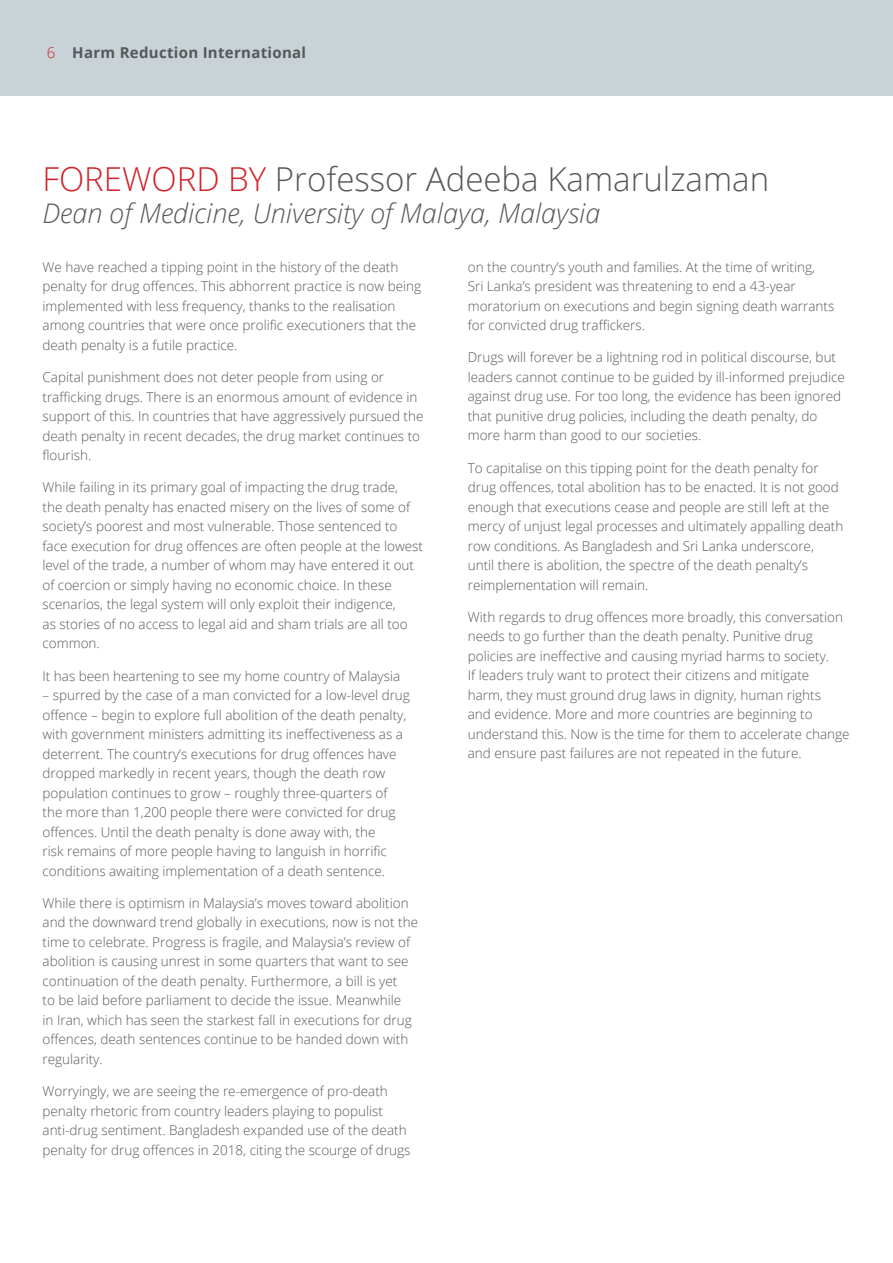
<style>
.page{position:relative;width:893px;height:1263px;background:#fff}
.page>*{position:absolute;margin:0;border:0;box-sizing:border-box;transform-origin:0 0}
.t1{font:300 33px "Open Sans";color:#57585a}
.t2{font:italic 300 27px "Open Sans";color:#57585a}
.t3{font:700 15px "Open Sans";letter-spacing:.02em;color:#57585a}
.t4{font:300 13.5px/19.5px "Open Sans";color:#57585a}
.s1{font-weight:300;color:#d1232a}
.s2{color:#d1232a}
</style>
<div class="page">
<div style="left:0;top:0;width:893px;height:95px;background:#c8d2d7"></div>
<p class="t3" style="left:47px;top:42px;width:261px"><span class="s1">6</span> Harm Reduction International</p>
<h1 class="t1" style="left:43px;top:156px;width:728px"><span class="s2">FOREWORD BY</span> Professor Adeeba Kamarulzaman</h1>
<h2 class="t2" style="left:43px;top:195px;width:559px">Dean of Medicine, University of Malaya, Malaysia</h2>
<p class="t4" style="left:43px;top:257px;width:380px">We have reached a tipping point in the history of the death penalty for drug offences. This abhorrent practice is now being implemented with less frequency, thanks to the realisation among countries that were once prolific executioners that the death penalty is a futile practice.</p>
<p class="t4" style="left:43px;top:367px;width:382px">Capital punishment does not deter people from using or trafficking drugs. There is an enormous amount of evidence in support of this. In countries that have aggressively pursued the death penalty in recent decades, the drug market continues to flourish.</p>
<p class="t4" style="left:43px;top:477px;width:382px">While failing in its primary goal of impacting the drug trade,<br>the death penalty has enacted misery on the lives of some of society’s poorest and most vulnerable. Those sentenced to face execution for drug offences are often people at the lowest level of the trade, a number of whom may have entered it out of coercion or simply having no economic choice. In these scenarios, the legal system will only exploit their indigence,<br>as stories of no access to legal aid and sham trials are all too common.</p>
<p class="t4" style="left:43px;top:665px;width:359px">It has been heartening to see my home country of Malaysia</p>
<p class="t4" style="left:43px;top:685px;width:369px">– spurred by the case of a man convicted for a low-level drug offence – begin to explore full abolition of the death penalty, with government ministers admitting its ineffectiveness as a deterrent. The country’s executions for drug offences have dropped markedly in recent years, though the death row population continues to grow – roughly three-quarters of the more than 1,200 people there were convicted for drug offences. Until the death penalty is done away with, the<br>risk remains of more people having to languish in horrific conditions awaiting implementation of a death sentence.</p>
<p class="t4" style="left:43px;top:893px;width:377px">While there is optimism in Malaysia’s moves toward abolition and the downward trend globally in executions, now is not the time to celebrate. Progress is fragile, and Malaysia’s review of abolition is causing unrest in some quarters that want to see continuation of the death penalty. Furthermore, a bill is yet<br>to be laid before parliament to decide the issue. Meanwhile<br>in Iran, which has seen the starkest fall in executions for drug offences, death sentences continue to be handed down with regularity.</p>
<p class="t4" style="left:43px;top:1081px;width:370px">Worryingly, we are seeing the re-emergence of pro-death penalty rhetoric from country leaders playing to populist anti-drug sentiment. Bangladesh expanded use of the death penalty for drug offences in 2018, citing the scourge of drugs</p>
<p class="t4" style="left:468px;top:257px;width:368px">on the country’s youth and families. At the time of writing,<br>Sri Lanka’s president was threatening to end a 43-year moratorium on executions and begin signing death warrants for convicted drug traffickers.</p>
<p class="t4" style="left:468px;top:347px;width:379px">Drugs will forever be a lightning rod in political discourse, but leaders cannot continue to be guided by ill-informed prejudice against drug use. For too long, the evidence has been ignored that punitive drug policies, including the death penalty, do more harm than good to our societies.</p>
<p class="t4" style="left:468px;top:458px;width:377px">To capitalise on this tipping point for the death penalty for drug offences, total abolition has to be enacted. It is not good enough that executions cease and people are still left at the mercy of unjust legal processes and ultimately appalling death row conditions. As Bangladesh and Sri Lanka underscore, until there is abolition, the spectre of the death penalty’s reimplementation will remain.</p>
<p class="t4" style="left:468px;top:607px;width:383px">With regards to drug offences more broadly, this conversation needs to go further than the death penalty. Punitive drug policies are ineffective and causing myriad harms to society.<br>If leaders truly want to protect their citizens and mitigate<br>harm, they must ground drug laws in dignity, human rights<br>and evidence. More and more countries are beginning to understand this. Now is the time for them to accelerate change and ensure past failures are not repeated in the future.</p>
</div>
